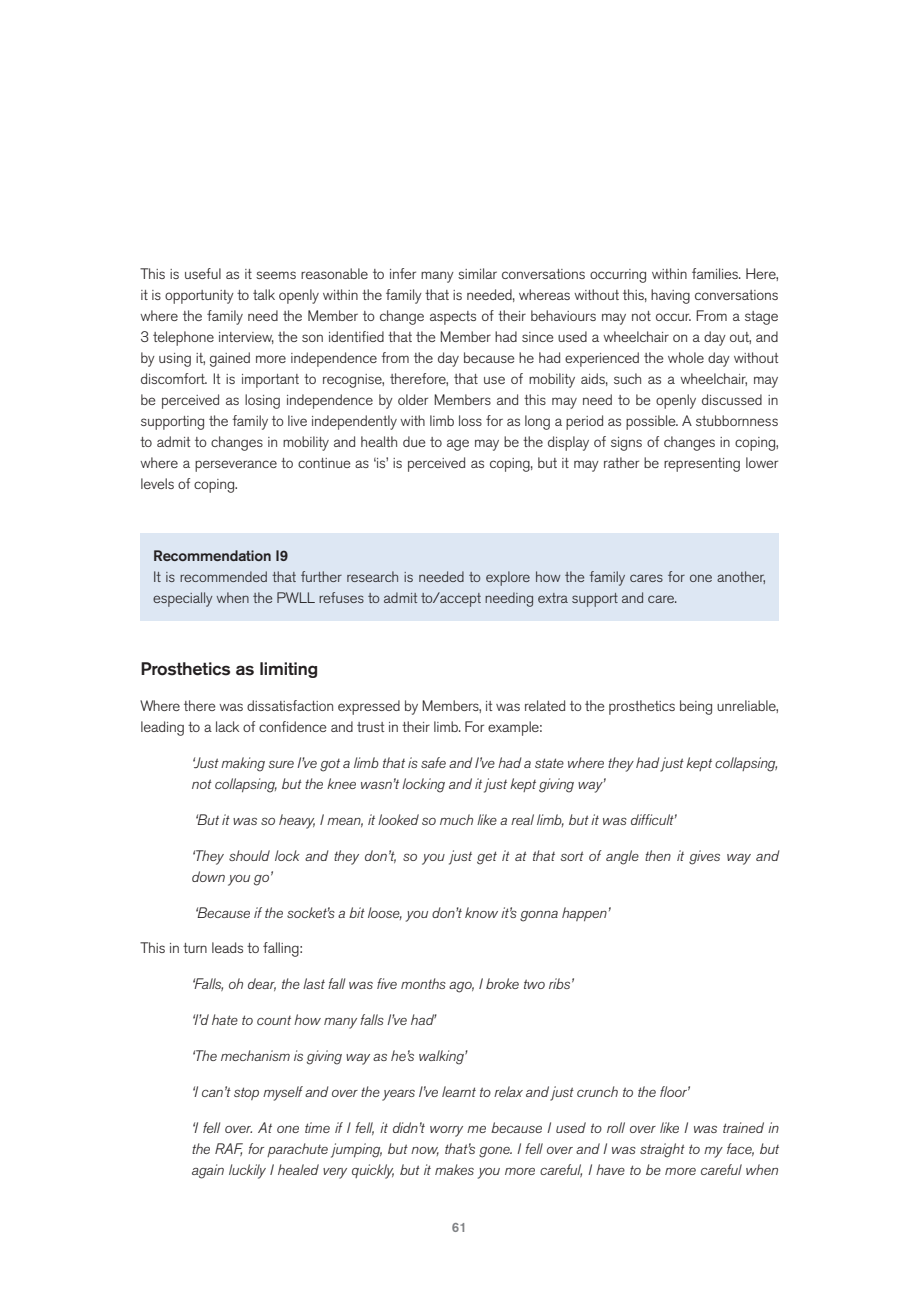
<style>
.page{position:relative;width:919px;height:1289px;background:#fff}
.page>*{position:absolute;margin:0;border:0;box-sizing:border-box;transform-origin:0 0}
.t1{font:500 18px "Akzidenz Grotesk BQ";letter-spacing:-.01em;color:#231f20}
.t2{font:300 15px/21px "Akzidenz Grotesk BQ";letter-spacing:-.01em;color:#231f20}
.t3{font:italic 300 15px/21px "Akzidenz Grotesk BQ";letter-spacing:-.01em;color:#231f20}
.t4{font:500 15px "Akzidenz Grotesk BQ";letter-spacing:-.01em;color:#231f20}
.t5{font:500 13.5px "Akzidenz Grotesk BQ";color:#808285}
</style>
<div class="page">
<div style="left:140px;top:533px;width:638px;height:87px;background:#dde7f3"></div>
<p class="t2" style="left:140px;top:264px;width:639px;text-align:justify">This is useful as it seems reasonable to infer many similar conversations occurring within families. Here, it is opportunity to talk openly within the family that is needed, whereas without this, having conversations where the family need the Member to change aspects of their behaviours may not occur. From a stage 3 telephone interview, the son identified that the Member had since used a wheelchair on a day out, and by using it, gained more independence from the day because he had experienced the whole day without discomfort. It is important to recognise, therefore, that use of mobility aids, such as a wheelchair, may be perceived as losing independence by older Members and this may need to be openly discussed in supporting the family to live independently with limb loss for as long a period as possible. A stubbornness to admit to changes in mobility and health due to age may be the display of signs of changes in coping, where a perseverance to continue as ‘is’ is perceived as coping, but it may rather be representing lower levels of coping.</p>
<p class="t4" style="left:153px;top:546px;width:136px">Recommendation I9</p>
<p class="t2" style="left:153px;top:567px;width:614px">It is recommended that further research is needed to explore how the family cares for one another, especially when the PWLL refuses to admit to/accept needing extra support and care.</p>
<p class="t1" style="left:140px;top:657px;width:179px">Prosthetics as limiting</p>
<p class="t2" style="left:140px;top:695px;width:639px">Where there was dissatisfaction expressed by Members, it was related to the prosthetics being unreliable, leading to a lack of confidence and trust in their limb. For example:</p>
<p class="t3" style="left:191px;top:752px;width:588px">‘Just making sure I’ve got a limb that is safe and I’ve had a state where they had just kept collapsing, not collapsing, but the knee wasn’t locking and it just kept giving way’</p>
<p class="t3" style="left:194px;top:809px;width:482px">‘But it was so heavy, I mean, it looked so much like a real limb, but it was difficult’</p>
<p class="t3" style="left:191px;top:845px;width:588px">‘They should lock and they don’t, so you just get it at that sort of angle then it gives way and down you go’</p>
<p class="t3" style="left:194px;top:902px;width:416px">‘Because if the socket’s a bit loose, you don’t know it’s gonna happen’</p>
<p class="t2" style="left:140px;top:938px;width:164px">This in turn leads to falling:</p>
<p class="t3" style="left:191px;top:973px;width:383px">‘Falls, oh dear, the last fall was five months ago, I broke two ribs’</p>
<p class="t3" style="left:191px;top:1009px;width:245px">‘I’d hate to count how many falls I’ve had’</p>
<p class="t3" style="left:191px;top:1045px;width:276px">‘The mechanism is giving way as he’s walking’</p>
<p class="t3" style="left:191px;top:1081px;width:498px">‘I can’t stop myself and over the years I’ve learnt to relax and just crunch to the floor’</p>
<p class="t3" style="left:191px;top:1117px;width:588px;text-align:justify">‘I fell over. At one time if I fell, it didn’t worry me because I used to roll over like I was trained in the RAF, for parachute jumping, but now, that’s gone. I fell over and I was straight to my face, but again luckily I healed very quickly, but it makes you more careful, I have to be more careful when</p>
<p class="t5" style="left:452px;top:1219px;width:17px">61</p>
</div>
